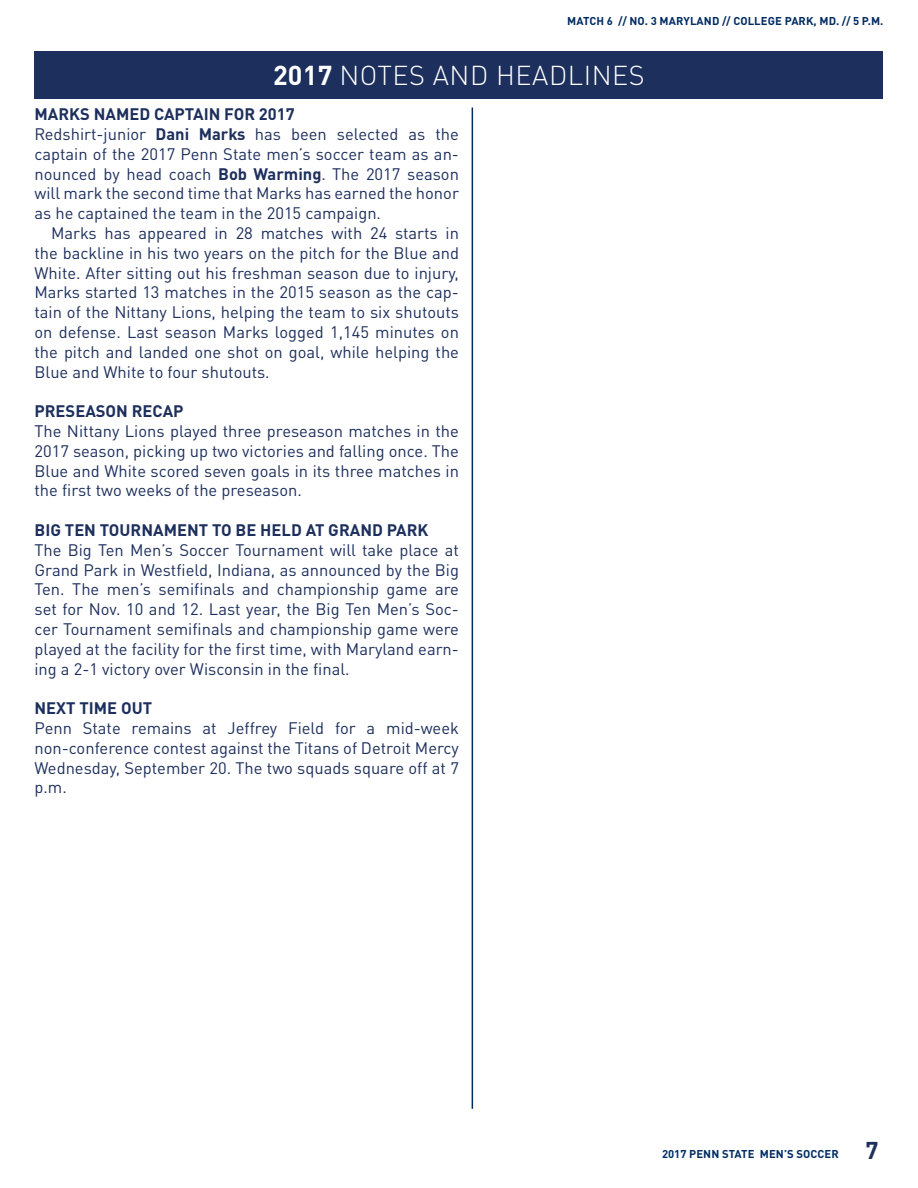
<style>
.page{position:relative;width:918px;height:1188px;background:#fff}
.page>*{position:absolute;margin:0;border:0;box-sizing:border-box;transform-origin:0 0}
.t1{font:300 27px "DIN Pro";letter-spacing:.02em;color:#fff}
.t2{font:16.5px/19.8px "DIN Pro";color:#1d2f5c;text-align:justify}
.t3{font:700 16.5px "DIN Pro";color:#1d2f5c}
.t4{font:700 11.25px "DIN Pro";letter-spacing:.01em;color:#002c62}
.s1{font-weight:700}
.s2{font-size:24px;color:#1d2f5c}
</style>
<div class="page">
<div style="left:34px;top:51px;width:850px;height:47px;background:#1d2f5c"></div>
<hr style="left:472px;top:108px;width:1px;height:1001px;background:#002c62">
<p class="t4" style="left:567px;top:12px;width:318px">MATCH 6 // NO. 3 MARYLAND // COLLEGE PARK, MD. // 5 P.M.</p>
<h1 class="t1" style="left:273px;top:54px;width:373px"><span class="s1">2017</span> NOTES AND HEADLINES</h1>
<p class="t2" style="left:34px;top:103px;width:426px;text-align:left"><span class="s1">MARKS NAMED CAPTAIN FOR 2017<br></span>Redshirt-junior <span class="s1">Dani Marks</span> has been selected as the captain of the 2017 Penn State men’s soccer team as an&shy;nounced by head coach <span class="s1">Bob Warming</span>. The 2017 season will mark the second time that Marks has earned the honor as he captained the team in the 2015 campaign.</p>
<p class="t2" style="left:34px;top:221px;width:426px;text-indent:16px">Marks has appeared in 28 matches with 24 starts in the backline in his two years on the pitch for the Blue and White. After sitting out his freshman season due to injury, Marks started 13 matches in the 2015 season as the cap&shy;tain of the Nittany Lions, helping the team to six shutouts on defense. Last season Marks logged 1,145 minutes on the pitch and landed one shot on goal, while helping the Blue and White to four shutouts.</p>
<p class="t3" style="left:34px;top:397px;width:151px">PRESEASON RECAP</p>
<p class="t2" style="left:34px;top:419px;width:426px">The Nittany Lions played three preseason matches in the 2017 season, picking up two victories and falling once. The Blue and White scored seven goals in its three matches in the first two weeks of the preseason.</p>
<p class="t3" style="left:34px;top:516px;width:396px">BIG TEN TOURNAMENT TO BE HELD AT GRAND PARK</p>
<p class="t2" style="left:34px;top:538px;width:426px">The Big Ten Men’s Soccer Tournament will take place at Grand Park in Westfield, Indiana, as announced by the Big Ten. The men’s semifinals and championship game are set for Nov. 10 and 12. Last year, the Big Ten Men’s Soc&shy;cer Tournament semifinals and championship game were played at the facility for the first time, with Maryland earn&shy;ing a 2-1 victory over Wisconsin in the final.</p>
<p class="t3" style="left:34px;top:694px;width:119px">NEXT TIME OUT</p>
<p class="t2" style="left:34px;top:716px;width:426px">Penn State remains at Jeffrey Field for a mid-week non-conference contest against the Titans of Detroit Mercy Wednesday, September 20. The two squads square off at 7 p.m.</p>
<p class="t4" style="left:662px;top:1144px;width:218px">2017 PENN STATE MEN’S SOCCER <span class="s2">7</span></p>
</div>
